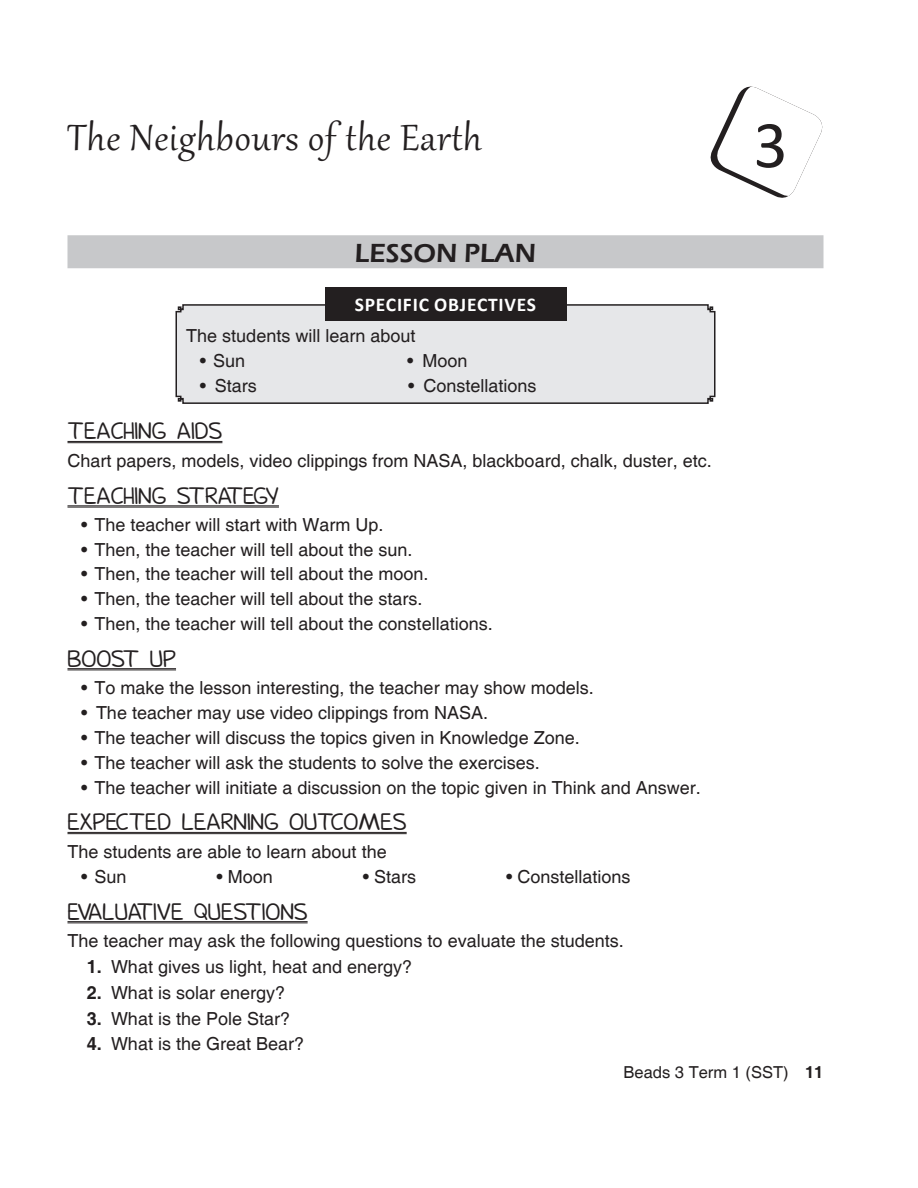
<style>
.page{position:relative;width:918px;height:1188px;background:#fff}
.page>*{position:absolute;margin:0;border:0;box-sizing:border-box;transform-origin:0 0}
.t1{font:67.5px "Calibri";color:#231f20}
.Head{font:45px "Gabriola";letter-spacing:.02em;color:#231f20}
.Lesson_plan{font:600 27px "Eras ITC";color:#231f20}
.Head_1{font:21px "Donald";color:#231f20}
.t2{font:700 19.5px "Calibri";letter-spacing:.04em;color:#fff}
.Body_text{font:18px "Helvetica";color:#231f20}
.Sub_para{font:18px "Helvetica";color:#231f20}
.t3{font:16.5px "Helvetica";color:#231f20}
.s1{font-weight:700}
</style>
<div class="page">
<svg style="left:710px;top:86px;width:113px;height:112px"></svg>
<div style="left:68px;top:235px;width:756px;height:33px;background:#c7c8ca"></div>
<hr style="left:68px;top:441px;width:154px;height:1px;background:#231f20">
<hr style="left:68px;top:442px;width:154px;height:1px;background:#231f20">
<hr style="left:68px;top:506px;width:211px;height:1px;background:#231f20">
<hr style="left:68px;top:507px;width:211px;height:1px;background:#231f20">
<hr style="left:68px;top:668px;width:108px;height:1px;background:#231f20">
<hr style="left:68px;top:670px;width:108px;height:1px;background:#231f20">
<hr style="left:68px;top:832px;width:339px;height:1px;background:#231f20">
<hr style="left:68px;top:833px;width:339px;height:1px;background:#231f20">
<hr style="left:68px;top:921px;width:240px;height:1px;background:#231f20">
<hr style="left:68px;top:923px;width:240px;height:1px;background:#231f20">
<div style="left:175px;top:303px;width:541px;height:101px;background:#e6e7e9"></div>
<div style="left:325px;top:287px;width:241px;height:34px;background:#231f20"></div>
<p class="Head" style="left:68px;top:108px;width:416px">The Neighbours of the Earth</p>
<p class="t1" style="left:753px;top:103px;width:36px">3</p>
<p class="Lesson_plan" style="left:355px;top:237px;width:183px">LESSON PLAN</p>
<p class="t2" style="left:355px;top:293px;width:183px">SPECIFIC OBJECTIVES</p>
<p class="Body_text" style="left:186px;top:325px;width:231px">The students will learn about</p>
<p class="Body_text" style="left:200px;top:350px;width:47px">• Sun</p>
<p class="Body_text" style="left:407px;top:350px;width:62px">• Moon</p>
<p class="Body_text" style="left:200px;top:375px;width:59px">• Stars</p>
<p class="Body_text" style="left:408px;top:375px;width:130px">• Constellations</p>
<p class="Head_1" style="left:68px;top:422px;width:156px">TEACHING AIDS</p>
<p class="Body_text" style="left:68px;top:450px;width:646px">Chart papers, models, video clippings from NASA, blackboard, chalk, duster, etc.</p>
<p class="Head_1" style="left:68px;top:487px;width:213px">TEACHING STRATEGY</p>
<p class="Body_text" style="left:81px;top:514px;width:304px">• The teacher will start with Warm Up.</p>
<p class="Body_text" style="left:81px;top:539px;width:333px">• Then, the teacher will tell about the sun.</p>
<p class="Body_text" style="left:81px;top:564px;width:349px">• Then, the teacher will tell about the moon.</p>
<p class="Body_text" style="left:81px;top:588px;width:343px">• Then, the teacher will tell about the stars.</p>
<p class="Body_text" style="left:81px;top:613px;width:413px">• Then, the teacher will tell about the constellations.</p>
<p class="Head_1" style="left:68px;top:650px;width:110px">BOOST UP</p>
<p class="Body_text" style="left:81px;top:677px;width:514px">• To make the lesson interesting, the teacher may show models.</p>
<p class="Body_text" style="left:81px;top:703px;width:409px">• The teacher may use video clippings from NASA.</p>
<p class="Body_text" style="left:81px;top:727px;width:500px">• The teacher will discuss the topics given in Knowledge Zone.</p>
<p class="Body_text" style="left:81px;top:752px;width:460px">• The teacher will ask the students to solve the exercises.</p>
<p class="Body_text" style="left:81px;top:777px;width:621px">• The teacher will initiate a discussion on the topic given in Think and Answer.</p>
<p class="Head_1" style="left:68px;top:813px;width:341px">EXPECTED LEARNING OUTCOMES</p>
<p class="Body_text" style="left:68px;top:841px;width:321px">The students are able to learn about the</p>
<p class="Body_text" style="left:81px;top:866px;width:47px">• Sun</p>
<p class="Body_text" style="left:217px;top:866px;width:58px">• Moon</p>
<p class="Body_text" style="left:363px;top:866px;width:55px">• Stars</p>
<p class="Body_text" style="left:506px;top:866px;width:126px">• Constellations</p>
<p class="Head_1" style="left:68px;top:902px;width:242px">EVALUATIVE QUESTIONS</p>
<p class="Body_text" style="left:68px;top:931px;width:558px">The teacher may ask the following questions to evaluate the students.</p>
<p class="Sub_para" style="left:87px;top:956px;width:327px"><span class="s1">1.</span> What gives us light, heat and energy?</p>
<p class="Sub_para" style="left:87px;top:982px;width:200px"><span class="s1">2.</span> What is solar energy?</p>
<p class="Sub_para" style="left:87px;top:1008px;width:205px"><span class="s1">3.</span> What is the Pole Star?</p>
<p class="Sub_para" style="left:87px;top:1034px;width:219px"><span class="s1">4.</span> What is the Great Bear?</p>
<p class="t3" style="left:624px;top:1063px;width:201px">Beads 3 Term 1 (SST) <span class="s1">11</span></p>
</div>
